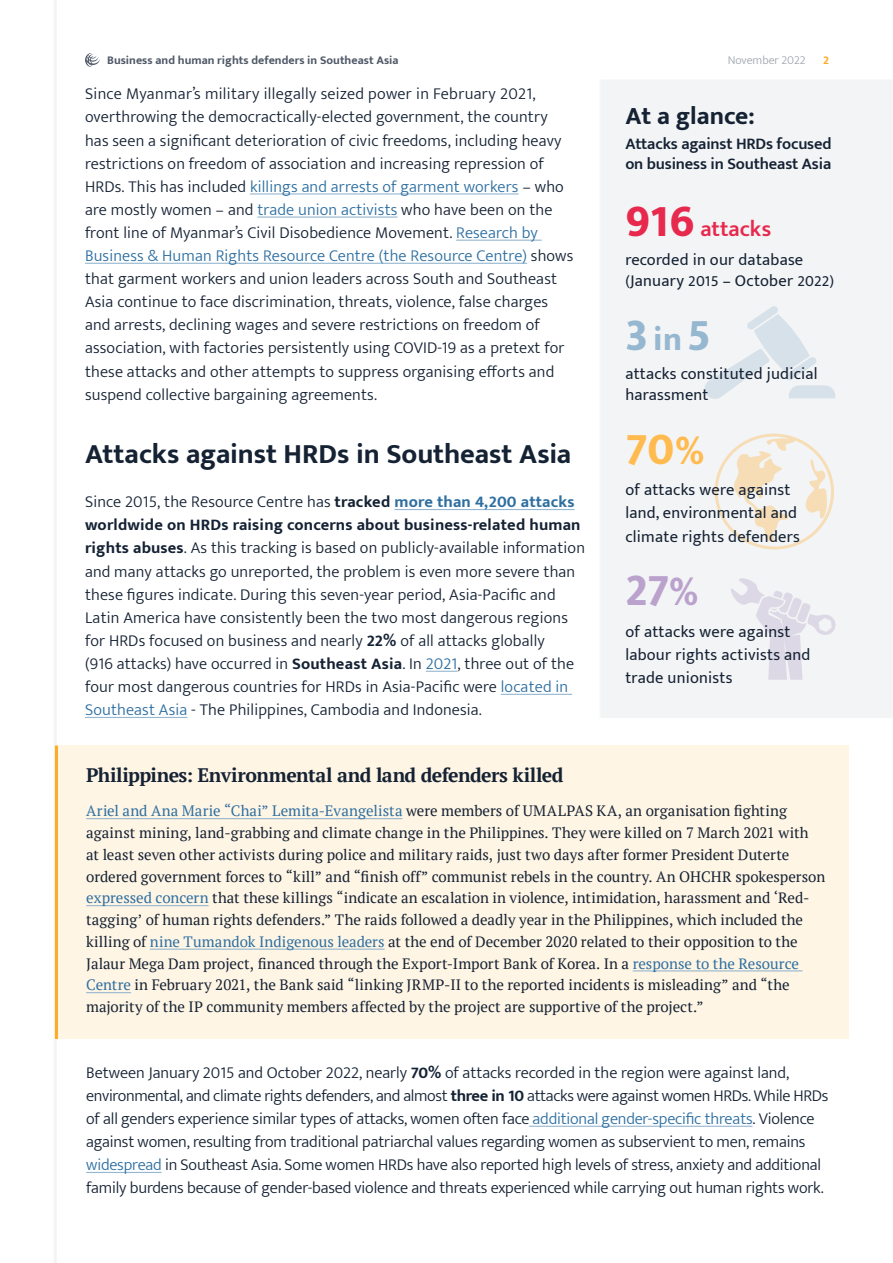
<style>
.page{position:relative;width:893px;height:1263px;background:#fff}
.page>*{position:absolute;margin:0;border:0;box-sizing:border-box;transform-origin:0 0}
.Body___White{font:800 45px "Mukta";color:#96b7d0}
.Body___White-2{font:800 45px "Mukta";color:#baa2cd}
.Body___White-3{font:800 45px "Mukta";color:#ffbb4f}
.Body{font:700 28.5px "Mukta";letter-spacing:-.005em;color:#152234}
.Tiny_title{font:700 25.5px "Mukta";color:#152234}
.Body___White-4{font:600 22.5px "Mukta Mahee";color:#e7294d}
.Insight_Title{font:700 19.5px "PT Serif";letter-spacing:-.03em;color:#152234}
.Body-2{font:300 16.5px/23.1px "Mukta";letter-spacing:.01em;color:#152234}
.Body-3{font:300 16.5px/23.1px "Mukta";letter-spacing:-.01em;color:#152234}
.Body___White-5{font:16.5px/23.1px "Mukta Mahee";letter-spacing:.015em;color:#152234}
.Tiny_title-2{font:600 16.5px/19.8px "Mukta Mahee";letter-spacing:-.01em;color:#152234}
.Insight{font:15px/21.8px "PT Serif";color:#152234}
.t1{font:700 12px "Mukta";color:#505967}
.t2{font:300 12px "Mukta";color:#a1a7ae}
.t3{font:700 12px "Mukta";color:#ffaa23}
.s1{color:#2e6fa1}
.s2{font-weight:700}
.s3{font-weight:700;color:#2e6fa1}
.s4{font-family:"Mukta";font-weight:800;font-size:45px}
.s5{font-size:33px}
.s6{font-size:36px}
</style>
<div class="page">
<hr style="left:54px;top:0;width:3px;height:1263px;background:#f3f4f5">
<div style="left:600px;top:79px;width:293px;height:639px;background:#f3f4f5"></div>
<hr style="left:250px;top:193px;width:269px;height:2px;background:#96b7d0">
<hr style="left:257px;top:216px;width:141px;height:2px;background:#96b7d0">
<hr style="left:456px;top:240px;width:86px;height:1px;background:#96b7d0">
<hr style="left:85px;top:263px;width:442px;height:1px;background:#96b7d0">
<hr style="left:394px;top:509px;width:181px;height:1px;background:#96b7d0">
<hr style="left:426px;top:671px;width:31px;height:1px;background:#96b7d0">
<hr style="left:501px;top:694px;width:71px;height:1px;background:#96b7d0">
<hr style="left:85px;top:717px;width:103px;height:1px;background:#96b7d0">
<svg style="left:715px;top:434px;width:119px;height:115px"></svg>
<svg style="left:731px;top:578px;width:104px;height:102px"></svg>
<svg style="left:704px;top:306px;width:131px;height:93px"></svg>
<div style="left:56px;top:746px;width:793px;height:293px;background:#fff5e4"></div>
<hr style="left:55px;top:746px;width:3px;height:293px;background:#ffaa23">
<hr style="left:86px;top:818px;width:316px;height:1px;background:#96b7d0">
<hr style="left:86px;top:905px;width:123px;height:1px;background:#96b7d0">
<hr style="left:150px;top:948px;width:235px;height:2px;background:#96b7d0">
<hr style="left:633px;top:970px;width:169px;height:1px;background:#96b7d0">
<hr style="left:86px;top:992px;width:45px;height:1px;background:#96b7d0">
<hr style="left:529px;top:1126px;width:224px;height:1px;background:#96b7d0">
<hr style="left:86px;top:1172px;width:76px;height:1px;background:#96b7d0">
<svg style="left:85px;top:53px;width:15px;height:14px"></svg>
<p class="t1" style="left:107px;top:53px;width:293px">Business and human rights defenders in Southeast Asia</p>
<p class="t2" style="left:728px;top:53px;width:79px">November 2022</p>
<p class="t3" style="left:823px;top:53px;width:7px">2</p>
<p class="Body-2" style="left:85px;top:82px;width:490px">Since Myanmar’s military illegally seized power in February 2021, overthrowing the democractically-elected government, the country has seen a significant deterioration of civic freedoms, including heavy restrictions on freedom of association and increasing repression of HRDs. This has included <span class="s1">killings and arrests of garment workers</span> – who are mostly women – and <span class="s1">trade union activists</span> who have been on the front line of Myanmar’s Civil Disobedience Movement. <span class="s1">Research by Business &amp; Human Rights Resource Centre (the Resource Centre)</span> shows that garment workers and union leaders across South and Southeast Asia continue to face discrimination, threats, violence, false charges and arrests, declining wages and severe restrictions on freedom of association, with factories persistently using COVID-19 as a pretext for these attacks and other attempts to suppress organising efforts and suspend collective bargaining agreements.</p>
<p class="Body" style="left:85px;top:436px;width:488px">Attacks against HRDs in Southeast Asia</p>
<p class="Body-2" style="left:85px;top:490px;width:501px">Since 2015, the Resource Centre has <span class="s2">tracked</span> <span class="s3">more than 4,200 attacks </span><span class="s2">worldwide on HRDs raising concerns about business-related human rights abuses</span>. As this tracking is based on publicly-available information and many attacks go unreported, the problem is even more severe than these figures indicate. During this seven-year period, Asia-Pacific and Latin America have consistently been the two most dangerous regions for HRDs focused on business and nearly <span class="s2">22%</span> of all attacks globally<br>(916 attacks) have occurred in <span class="s2">Southeast Asia</span>. In <span class="s1">2021</span>, three out of the four most dangerous countries for HRDs in Asia-Pacific were <span class="s1">located in Southeast Asia</span> - The Philippines, Cambodia and Indonesia.</p>
<p class="Tiny_title" style="left:625px;top:100px;width:131px">At a glance:</p>
<p class="Tiny_title-2" style="left:625px;top:134px;width:208px">Attacks against HRDs focused on business in Southeast Asia</p>
<p class="Body___White-4" style="left:625px;top:215px;width:147px"><span class="s4">916</span> attacks</p>
<p class="Body___White-5" style="left:625px;top:249px;width:210px;line-height:21px">recorded in our database (January 2015 – October 2022)</p>
<p class="Body___White" style="left:625px;top:308px;width:87px">3<span class="s5">in</span>5</p>
<p class="Body___White-5" style="left:625px;top:363px;width:194px;line-height:21px">attacks constituted judicial harassment</p>
<p class="Body___White-3" style="left:625px;top:422px;width:80px">70<span class="s6">%</span></p>
<p class="Body___White-5" style="left:625px;top:478px;width:176px">of attacks were against land, environmental and climate rights defenders</p>
<p class="Body___White-2" style="left:625px;top:563px;width:74px">27<span class="s6">%</span></p>
<p class="Body___White-5" style="left:625px;top:619px;width:187px">of attacks were against labour rights activists and trade unionists</p>
<p class="Insight_Title" style="left:86px;top:762px;width:479px">Philippines: Environmental and land defenders killed</p>
<p class="Insight" style="left:86px;top:800px;width:741px"><span class="s1">Ariel and Ana Marie “Chai” Lemita-Evangelista</span> were members of UMALPAS KA, an organisation fighting against mining, land-grabbing and climate change in the Philippines. They were killed on 7 March 2021 with at least seven other activists during police and military raids, just two days after former President Duterte ordered government forces to “kill” and “finish off” communist rebels in the country. An OHCHR spokesperson <span class="s1">expressed concern</span> that these killings “indicate an escalation in violence, intimidation, harassment and ‘Red&shy;tagging’ of human rights defenders.” The raids followed a deadly year in the Philippines, which included the killing of <span class="s1">nine Tumandok Indigenous leaders</span> at the end of December 2020 related to their opposition to the Jalaur Mega Dam project, financed through the Export-Import Bank of Korea. In a <span class="s1">response to the Resource Centre</span> in February 2021, the Bank said “linking JRMP-II to the reported incidents is misleading” and “the majority of the IP community members affected by the project are supportive of the project.”</p>
<p class="Body-3" style="left:86px;top:1060px;width:744px">Between January 2015 and October 2022, nearly <span class="s2">70%</span> of attacks recorded in the region were against land, environmental, and climate rights defenders, and almost <span class="s2">three in 10</span> attacks were against women HRDs. While HRDs of all genders experience similar types of attacks, women often face <span class="s1">additional gender-specific threats</span>. Violence against women, resulting from traditional patriarchal values regarding women as subservient to men, remains <span class="s1">widespread</span> in Southeast Asia. Some women HRDs have also reported high levels of stress, anxiety and additional family burdens because of gender-based violence and threats experienced while carrying out human rights work.</p>
</div>
